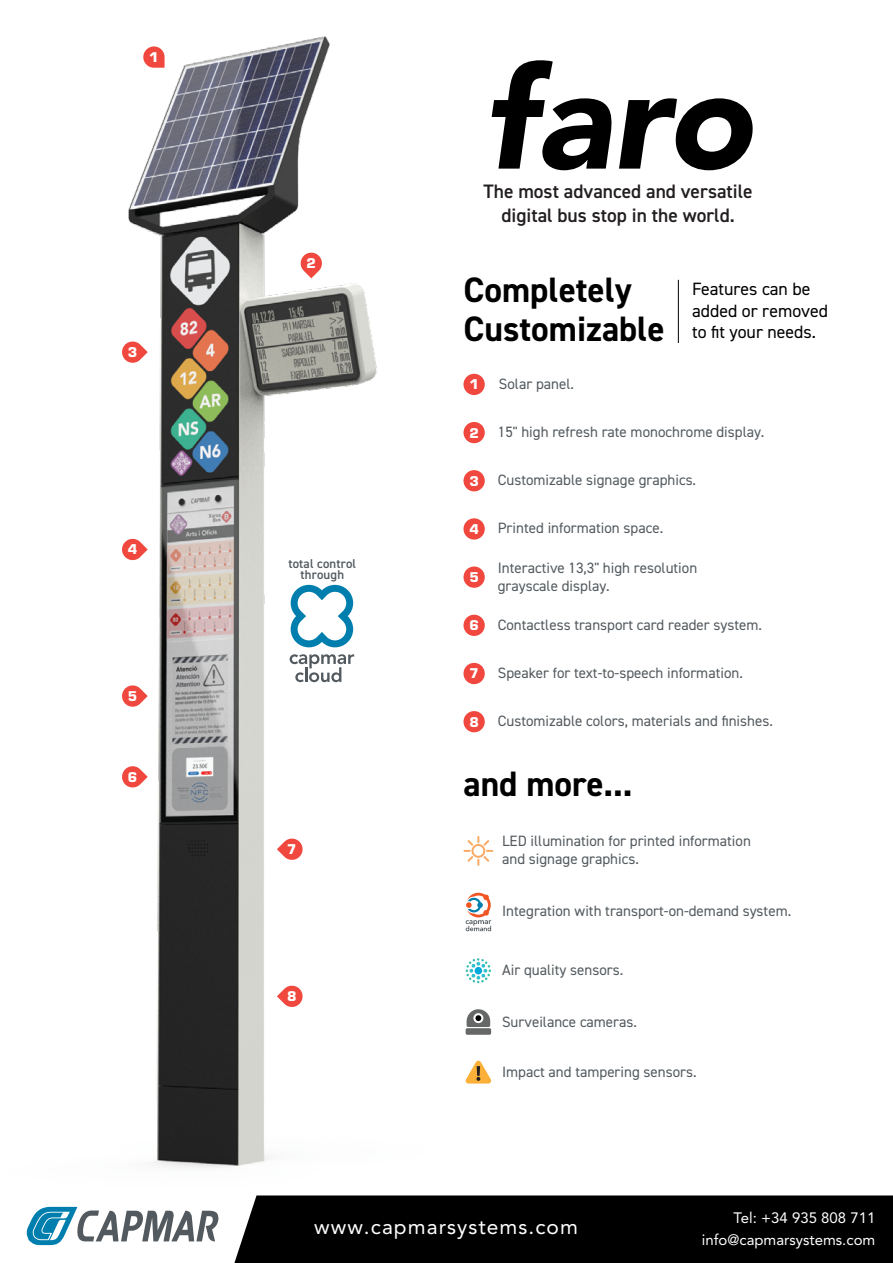
<style>
.page{position:relative;width:893px;height:1263px;background:#fff}
.page>*{position:absolute;margin:0;border:0;box-sizing:border-box;transform-origin:0 0}
.t1{font:italic 900 141px "Avenir LT Std";color:#000}
.t2{font:700 35.4px/39px "DIN2014";color:#000}
.t3{font:21px "Avenir LT Std";letter-spacing:.05em;color:#fff}
.t4{font:600 19.5px/23.4px "DIN2014";color:#231f20;text-align:center}
.t5{font:17.85px/21.5px "DIN2014";color:#000}
.t6{font:15px/18px "DIN2014";color:#535a5f}
.t7{font:15px/21.9px "Avenir LT Std";color:#fff;text-align:right}
.t8{font:700 13.2px "Eurostile LT Std";color:#fff}
.t9{font:600 12.75px/11.4px "DIN2014";letter-spacing:.015em;color:#535a5f;text-align:center}
</style>
<div class="page">
<img style="left:48px;top:37px;width:631px;height:1170px">
<div style="left:463px;top:374px;width:22px;height:21px;background:#f0483e;border-radius:50%"></div>
<div style="left:463px;top:470px;width:22px;height:21px;background:#f0483e;border-radius:50%"></div>
<div style="left:463px;top:566px;width:22px;height:22px;background:#f0483e;border-radius:50%"></div>
<div style="left:463px;top:663px;width:22px;height:21px;background:#f0483e;border-radius:50%"></div>
<div style="left:463px;top:711px;width:22px;height:21px;background:#f0483e;border-radius:50%"></div>
<div style="left:463px;top:422px;width:22px;height:21px;background:#f0483e;border-radius:50%"></div>
<div style="left:463px;top:518px;width:22px;height:22px;background:#f0483e;border-radius:50%"></div>
<div style="left:463px;top:615px;width:22px;height:21px;background:#f0483e;border-radius:50%"></div>
<svg style="left:466px;top:893px;width:25px;height:38px"></svg>
<svg style="left:463px;top:836px;width:30px;height:30px"></svg>
<div style="left:234px;top:1195px;width:659px;height:68px;background:#000"></div>
<svg style="left:26px;top:1207px;width:193px;height:38px"></svg>
<svg style="left:466px;top:958px;width:25px;height:25px"></svg>
<div style="left:466px;top:1028px;width:25px;height:7px;background:#666767;border-radius:2px"></div>
<svg style="left:467px;top:1008px;width:23px;height:19px"></svg>
<hr style="left:678px;top:280px;width:1px;height:63px;background:#000">
<svg style="left:465px;top:1060px;width:27px;height:23px"></svg>
<svg style="left:290px;top:654px;width:64px;height:28px"></svg>
<svg style="left:291px;top:585px;width:62px;height:62px"></svg>
<p class="t8" style="left:149px;top:49px;width:11px">1</p>
<p class="t8" style="left:128px;top:344px;width:11px">3</p>
<p class="t8" style="left:128px;top:541px;width:11px">4</p>
<p class="t8" style="left:128px;top:688px;width:11px">5</p>
<p class="t8" style="left:128px;top:769px;width:11px">6</p>
<h1 class="t1" style="left:484px;top:34px;width:270px">faro</h1>
<p class="t8" style="left:307px;top:255px;width:11px">2</p>
<p class="t9" style="left:288px;top:558px;width:69px">total control through</p>
<p class="t8" style="left:287px;top:841px;width:11px">7</p>
<p class="t8" style="left:287px;top:988px;width:11px">8</p>
<h3 class="t4" style="left:483px;top:179px;width:271px">The most advanced and versatile digital bus stop in the world.</h3>
<h2 class="t2" style="left:463px;top:269px;width:203px">Completely<br>Customizable</h2>
<p class="t8" style="left:469px;top:376px;width:11px">1</p>
<p class="t6" style="left:499px;top:374px;width:77px">Solar panel.</p>
<p class="t5" style="left:692px;top:278px;width:138px">Features can be added or removed to fit your needs.</p>
<p class="t8" style="left:469px;top:424px;width:11px">2</p>
<p class="t8" style="left:469px;top:473px;width:11px">3</p>
<p class="t8" style="left:469px;top:521px;width:11px">4</p>
<p class="t8" style="left:469px;top:569px;width:11px">5</p>
<p class="t8" style="left:469px;top:617px;width:11px">6</p>
<p class="t8" style="left:469px;top:665px;width:11px">7</p>
<p class="t8" style="left:469px;top:713px;width:11px">8</p>
<p class="t6" style="left:498px;top:422px;width:268px">15" high refresh rate monochrome display.</p>
<p class="t6" style="left:498px;top:471px;width:200px">Customizable signage graphics.</p>
<p class="t6" style="left:498px;top:519px;width:167px">Printed information space.</p>
<p class="t6" style="left:498px;top:558px;width:201px">Interactive 13,3" high resolution grayscale display.</p>
<p class="t6" style="left:498px;top:615px;width:266px">Contactless transport card reader system.</p>
<p class="t6" style="left:498px;top:663px;width:247px">Speaker for text-to-speech information.</p>
<p class="t6" style="left:498px;top:712px;width:277px">Customizable colors, materials and finishes.</p>
<h2 class="t2" style="left:463px;top:764px;width:171px">and more...</h2>
<p class="t6" style="left:502px;top:832px;width:250px">LED illumination for printed information and signage graphics.</p>
<p class="t6" style="left:502px;top:902px;width:291px">Integration with transport-on-demand system.</p>
<p class="t6" style="left:502px;top:961px;width:123px">Air quality sensors.</p>
<p class="t6" style="left:502px;top:1013px;width:136px">Surveilance cameras.</p>
<p class="t6" style="left:502px;top:1062px;width:196px">Impact and tampering sensors.</p>
<h3 class="t3" style="left:314px;top:1214px;width:265px">www.capmarsystems.com</h3>
<p class="t7" style="left:702px;top:1207px;width:175px">Tel: +34 935 808 711 info@capmarsystems.com</p>
</div>
